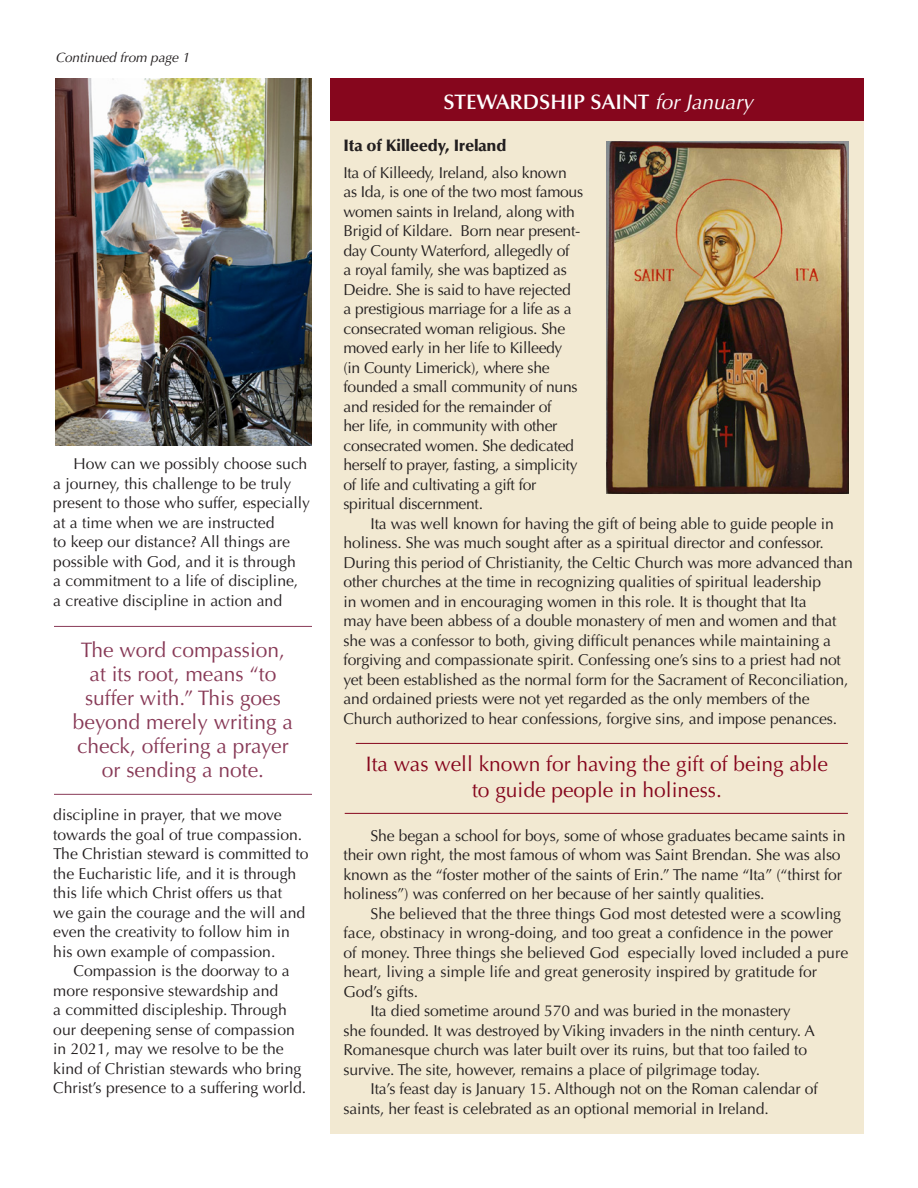
<style>
.page{position:relative;width:918px;height:1188px;background:#fff}
.page>*{position:absolute;margin:0;border:0;box-sizing:border-box;transform-origin:0 0}
.Proposal{font:21px/24px "Optima";color:#883a57;text-align:center}
.No_Spacing{font:21px/25.5px "Optima";color:#86061d;text-align:center}
.t1{font:600 21px "Optima";color:#fff}
.t2{font:900 16.5px "Optima";letter-spacing:-.01em;color:#231f20}
.t3{font:15.75px/19.5px "Optima";letter-spacing:-.01em;color:#231f20}
.Pa1{font:15.75px/19.5px "Optima";color:#221e1f}
.t4{font:italic 13.5px "Optima";color:#231f20}
.s1{font-weight:400;font-style:italic}
</style>
<div class="page">
<hr style="left:54px;top:626px;width:258px;height:1px;background:#883a57">
<hr style="left:54px;top:794px;width:258px;height:1px;background:#883a57">
<img style="left:56px;top:78px;width:256px;height:367px">
<div style="left:330px;top:78px;width:534px;height:1056px;background:#f2e9d2"></div>
<div style="left:330px;top:78px;width:534px;height:43px;background:#86061d"></div>
<hr style="left:356px;top:743px;width:492px;height:1px;background:#86061d">
<hr style="left:345px;top:813px;width:503px;height:1px;background:#86061d">
<img style="left:606px;top:141px;width:243px;height:352px">
<p class="t4" style="left:55px;top:49px;width:136px">Continued from page 1</p>
<p class="Pa1" style="left:53px;top:454px;width:258px;text-indent:20px">How can we possibly choose such a journey, this challenge to be truly present to those who suffer, especially at a time when we are instructed<br>to keep our distance? All things are possible with God, and it is through<br>a commitment to a life of discipline, a creative discipline in action and</p>
<p class="Proposal" style="left:73px;top:638px;width:222px">The word compassion, at its root, means “to suffer with.” This goes beyond merely writing a check, offering a prayer or sending a note.</p>
<p class="Pa1" style="left:53px;top:805px;width:257px">discipline in prayer, that we move towards the goal of true compassion.<br>The Christian steward is committed to the Eucharistic life, and it is through this life which Christ offers us that<br>we gain the courage and the will and even the creativity to follow him in his own example of compassion.</p>
<p class="Pa1" style="left:53px;top:961px;width:255px;text-indent:20px">Compassion is the doorway to a more responsive stewardship and<br>a committed discipleship. Through our deepening sense of compassion in 2021, may we resolve to be the kind of Christian stewards who bring Christ’s presence to a suffering world.</p>
<p class="t1" style="left:444px;top:89px;width:311px">STEWARDSHIP SAINT <span class="s1">for January</span></p>
<p class="t2" style="left:344px;top:136px;width:165px">Ita of Killeedy, Ireland</p>
<p class="t3" style="left:344px;top:163px;width:241px">Ita of Killeedy, Ireland, also known as Ida, is one of the two most famous women saints in Ireland, along with Brigid of Kildare. Born near present&shy;day County Waterford, allegedly of<br>a royal family, she was baptized as Deidre. She is said to have rejected<br>a prestigious marriage for a life as a consecrated woman religious. She moved early in her life to Killeedy<br>(in County Limerick), where she founded a small community of nuns and resided for the remainder of<br>her life, in community with other consecrated women. She dedicated herself to prayer, fasting, a simplicity of life and cultivating a gift for spiritual discernment.</p>
<p class="t3" style="left:344px;top:514px;width:511px;text-indent:27px">Ita was well known for having the gift of being able to guide people in holiness. She was much sought after as a spiritual director and confessor.<br>During this period of Christianity, the Celtic Church was more advanced than other churches at the time in recognizing qualities of spiritual leadership<br>in women and in encouraging women in this role. It is thought that Ita<br>may have been abbess of a double monastery of men and women and that she was a confessor to both, giving difficult penances while maintaining a forgiving and compassionate spirit. Confessing one’s sins to a priest had not yet been established as the normal form for the Sacrament of Reconciliation, and ordained priests were not yet regarded as the only members of the Church authorized to hear confessions, forgive sins, and impose penances.</p>
<p class="No_Spacing" style="left:366px;top:752px;width:464px">Ita was well known for having the gift of being able to guide people in holiness.</p>
<p class="t3" style="left:344px;top:826px;width:504px;text-indent:27px">She began a school for boys, some of whose graduates became saints in their own right, the most famous of whom was Saint Brendan. She was also known as the “foster mother of the saints of Erin.” The name “Ita” (“thirst for holiness”) was conferred on her because of her saintly qualities.</p>
<p class="t3" style="left:344px;top:904px;width:506px;text-indent:27px">She believed that the three things God most detested were a scowling face, obstinacy in wrong-doing, and too great a confidence in the power of money. Three things she believed God especially loved included a pure heart, living a simple life and great generosity inspired by gratitude for God’s gifts.</p>
<p class="t3" style="left:344px;top:1001px;width:473px;text-indent:27px">Ita died sometime around 570 and was buried in the monastery she founded. It was destroyed by Viking invaders in the ninth century. A Romanesque church was later built over its ruins, but that too failed to survive. The site, however, remains a place of pilgrimage today.</p>
<p class="t3" style="left:344px;top:1079px;width:476px;text-indent:27px">Ita’s feast day is January 15. Although not on the Roman calendar of saints, her feast is celebrated as an optional memorial in Ireland.</p>
</div>
